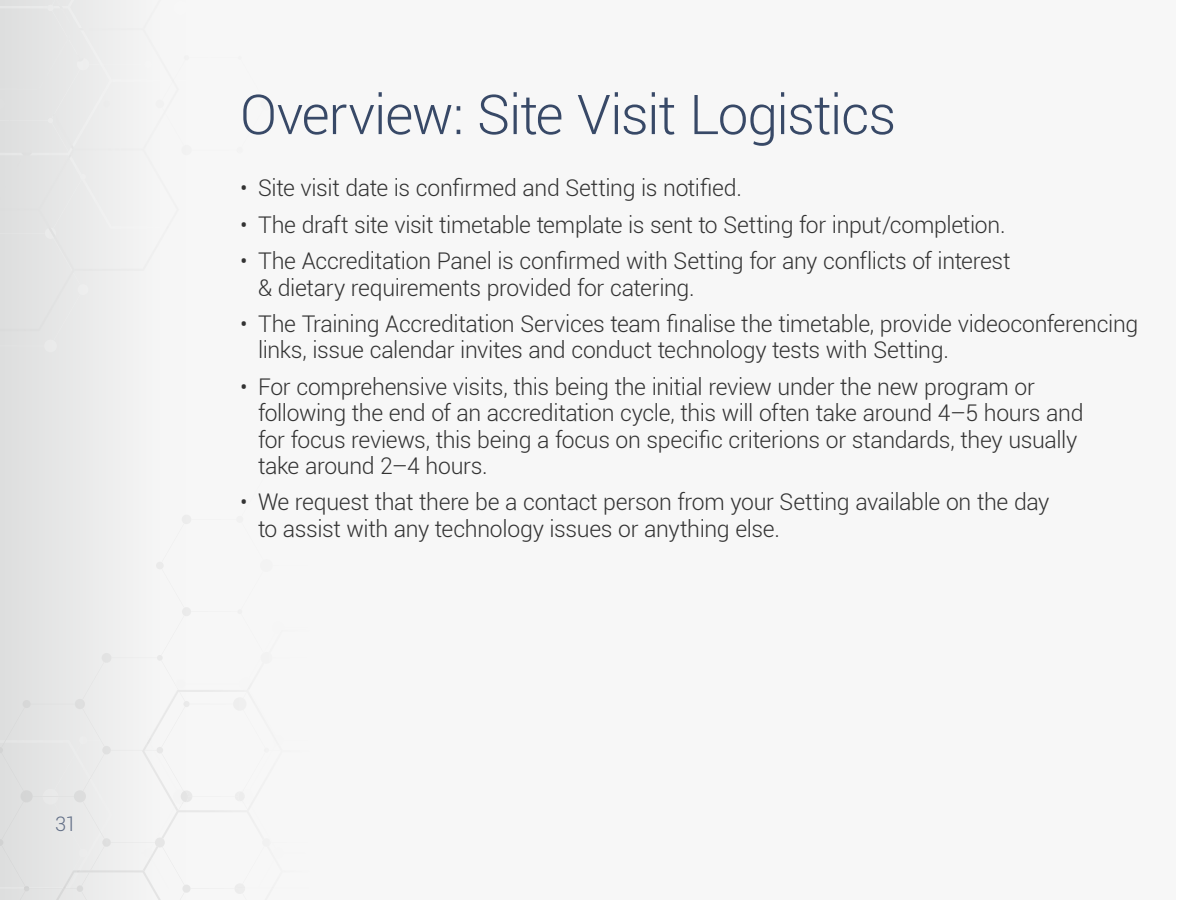
<style>
.page{position:relative;width:1200px;height:900px;background:#f7f7f7}
.page>*{position:absolute;margin:0;border:0;box-sizing:border-box;transform-origin:0 0}
.t1{font:300 55px "Roboto";letter-spacing:-.025em;color:#384967}
.t2{font:300 23px/26.5px "Roboto";letter-spacing:-.015em;color:#333}
.t3{font:300 20px "Roboto";color:#606d85}
</style>
<div class="page">
<div style="left:0;top:352px;width:102px;height:115px;background:#e5e5e5"></div>
<svg style="left:0;top:0;width:134px;height:352px"></svg>
<svg style="left:0;top:467px;width:245px;height:433px"></svg>
<div style="left:1176px;top:0;width:24px;height:900px;background:#fff"></div>
<p class="t3" style="left:55px;top:810px;width:23px">31</p>
<h1 class="t1" style="left:240px;top:76px;width:658px">Overview: Site Visit Logistics</h1>
<p class="t2" style="left:240px;top:174px;width:504px">• Site visit date is confirmed and Setting is notified.</p>
<p class="t2" style="left:240px;top:211px;width:767px">• The draft site visit timetable template is sent to Setting for input/completion.</p>
<p class="t2" style="left:258px;top:247px;width:754px;text-indent:-18px">• The Accreditation Panel is confirmed with Setting for any conflicts of interest &amp; dietary requirements provided for catering.</p>
<p class="t2" style="left:258px;top:310px;width:882px;text-indent:-18px">• The Training Accreditation Services team finalise the timetable, provide videoconferencing links, issue calendar invites and conduct technology tests with Setting.</p>
<p class="t2" style="left:258px;top:373px;width:827px;text-indent:-18px">• For comprehensive visits, this being the initial review under the new program or following the end of an accreditation cycle, this will often take around 4–5 hours and for focus reviews, this being a focus on specific criterions or standards, they usually take around 2–4 hours.</p>
<p class="t2" style="left:258px;top:488px;width:793px;text-indent:-18px">• We request that there be a contact person from your Setting available on the day to assist with any technology issues or anything else.</p>
</div>
